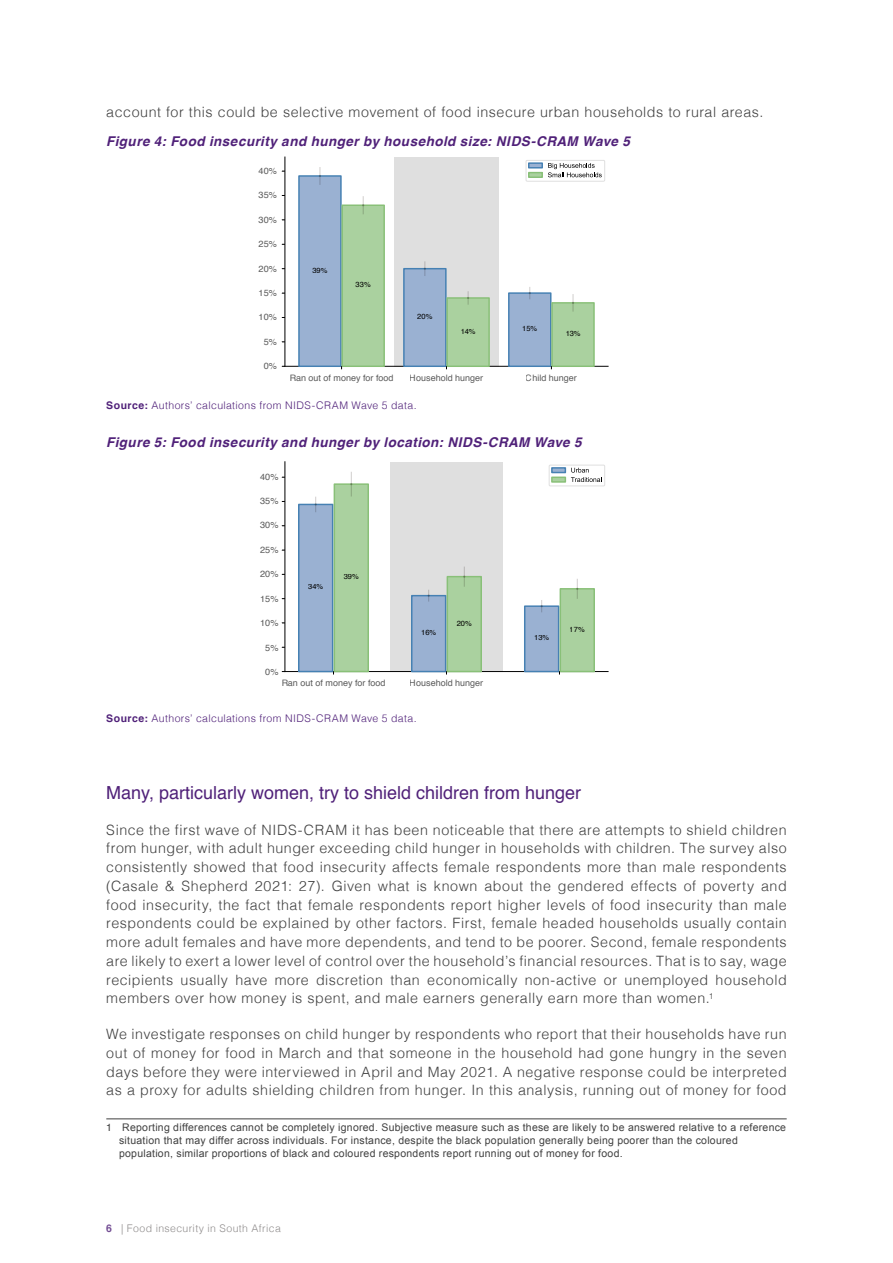
<style>
.page{position:relative;width:893px;height:1263px;background:#fff}
.page>*{position:absolute;margin:0;border:0;box-sizing:border-box;transform-origin:0 0}
.t1{font:18px "Helvetica";color:#502179}
.t2{font:300 14.25px/18.8px "Helvetica";letter-spacing:.04em;color:#404040;text-align:justify}
.t3{font:italic 700 13.5px "Helvetica";letter-spacing:.035em;color:#502179}
.t4{font:10.5px/12.6px "Arial";letter-spacing:.025em;color:#404040}
.t5{font:300 10.5px "Helvetica";letter-spacing:.035em;color:#502179}
.t6{font:300 10.5px "Helvetica";letter-spacing:.04em;color:#908d8d}
.t7{font:9px "Helvetica";color:#5a5a5a}
.t8{font:8.85px "Helvetica";color:#5a5a5a}
.t9{font:7.5px "Helvetica";color:#000}
.t10{font:7.35px "Helvetica";color:#000}
.s1{font-weight:700}
.s2{font-family:"Helvetica"}
.s3{font-weight:700;color:#744e94}
</style>
<div class="page">
<div style="left:394px;top:157px;width:105px;height:209px;background:#dfdfdf"></div>
<hr style="left:285px;top:366px;width:323px;height:1px;background:#000">
<div style="left:299px;top:176px;width:42px;height:190px;background:#9ab1d2"></div>
<div style="left:298px;top:175px;width:44px;height:192px;border:1px solid #4681b3"></div>
<div style="left:404px;top:269px;width:42px;height:97px;background:#9ab1d2"></div>
<div style="left:403px;top:268px;width:44px;height:99px;border:1px solid #4681b3"></div>
<div style="left:509px;top:293px;width:42px;height:73px;background:#9ab1d2"></div>
<div style="left:508px;top:292px;width:43px;height:75px;border:1px solid #4681b3"></div>
<div style="left:342px;top:205px;width:42px;height:161px;background:#aad19f"></div>
<div style="left:341px;top:204px;width:44px;height:163px;border:1px solid #89c078"></div>
<div style="left:447px;top:298px;width:42px;height:68px;background:#aad19f"></div>
<div style="left:446px;top:297px;width:44px;height:70px;border:1px solid #89c078"></div>
<div style="left:552px;top:303px;width:42px;height:63px;background:#aad19f"></div>
<div style="left:551px;top:302px;width:44px;height:65px;border:1px solid #89c078"></div>
<svg style="left:319px;top:167px;width:2px;height:18px"></svg>
<svg style="left:424px;top:261px;width:2px;height:15px"></svg>
<svg style="left:529px;top:287px;width:2px;height:12px"></svg>
<svg style="left:362px;top:196px;width:2px;height:18px"></svg>
<svg style="left:467px;top:291px;width:2px;height:14px"></svg>
<svg style="left:572px;top:294px;width:2px;height:18px"></svg>
<hr style="left:285px;top:157px;width:1px;height:209px;background:#000">
<div style="left:526px;top:160px;width:79px;height:22px;border:1px solid #dfdfdf"></div>
<div style="left:529px;top:163px;width:13px;height:5px;background:#9ab1d2"></div>
<div style="left:528px;top:162px;width:15px;height:7px;border:1px solid #4681b3"></div>
<hr style="left:529px;top:173px;width:13px;height:4px;background:#aad19f">
<div style="left:528px;top:172px;width:15px;height:6px;border:1px solid #89c078"></div>
<svg style="left:548px;top:163px;width:54px;height:14px"></svg>
<div style="left:390px;top:462px;width:113px;height:209px;background:#dfdfdf"></div>
<hr style="left:285px;top:671px;width:323px;height:1px;background:#000">
<div style="left:299px;top:504px;width:34px;height:167px;background:#9ab1d2"></div>
<div style="left:298px;top:504px;width:35px;height:168px;border:1px solid #4681b3"></div>
<div style="left:412px;top:596px;width:34px;height:75px;background:#9ab1d2"></div>
<div style="left:411px;top:595px;width:35px;height:77px;border:1px solid #4681b3"></div>
<div style="left:525px;top:606px;width:34px;height:65px;background:#9ab1d2"></div>
<div style="left:524px;top:605px;width:35px;height:67px;border:1px solid #4681b3"></div>
<div style="left:334px;top:484px;width:34px;height:187px;background:#aad19f"></div>
<div style="left:334px;top:483px;width:35px;height:189px;border:1px solid #89c078"></div>
<div style="left:447px;top:577px;width:34px;height:94px;background:#aad19f"></div>
<div style="left:447px;top:576px;width:35px;height:96px;border:1px solid #89c078"></div>
<div style="left:560px;top:589px;width:34px;height:82px;background:#aad19f"></div>
<div style="left:560px;top:588px;width:35px;height:84px;border:1px solid #89c078"></div>
<svg style="left:315px;top:497px;width:2px;height:15px"></svg>
<svg style="left:428px;top:590px;width:2px;height:12px"></svg>
<svg style="left:541px;top:600px;width:2px;height:12px"></svg>
<svg style="left:350px;top:472px;width:2px;height:24px"></svg>
<svg style="left:463px;top:567px;width:2px;height:20px"></svg>
<svg style="left:576px;top:579px;width:2px;height:20px"></svg>
<hr style="left:285px;top:462px;width:1px;height:209px;background:#000">
<div style="left:549px;top:465px;width:56px;height:21px;border:1px solid #dfdfdf"></div>
<hr style="left:552px;top:468px;width:13px;height:4px;background:#9ab1d2">
<div style="left:551px;top:467px;width:15px;height:6px;border:1px solid #4681b3"></div>
<div style="left:552px;top:477px;width:13px;height:5px;background:#aad19f"></div>
<div style="left:551px;top:476px;width:15px;height:7px;border:1px solid #89c078"></div>
<svg style="left:571px;top:468px;width:31px;height:14px"></svg>
<hr style="left:106px;top:1118px;width:681px;height:1px;background:#404040">
<p class="t2" style="left:106px;top:101px;width:659px">account for this could be selective movement of food insecure urban households to rural areas.</p>
<p class="t3" style="left:106px;top:130px;width:525px">Figure 4: Food insecurity and hunger by household size: NIDS-CRAM Wave 5</p>
<p class="t7" style="left:259px;top:164px;width:20px">40%</p>
<p class="t7" style="left:259px;top:188px;width:20px">35%</p>
<p class="t7" style="left:259px;top:213px;width:20px">30%</p>
<p class="t7" style="left:259px;top:237px;width:20px">25%</p>
<p class="t7" style="left:259px;top:262px;width:20px">20%</p>
<p class="t7" style="left:259px;top:286px;width:20px">15%</p>
<p class="t7" style="left:259px;top:310px;width:20px">10%</p>
<p class="t10" style="left:312px;top:264px;width:17px">39%</p>
<p class="t10" style="left:356px;top:279px;width:17px">33%</p>
<p class="t10" style="left:417px;top:311px;width:17px">20%</p>
<p class="t7" style="left:264px;top:335px;width:15px">5%</p>
<p class="t7" style="left:264px;top:359px;width:15px">0%</p>
<p class="t10" style="left:461px;top:325px;width:17px">14%</p>
<p class="t10" style="left:522px;top:323px;width:17px">15%</p>
<p class="t10" style="left:565px;top:328px;width:17px">13%</p>
<p class="t8" style="left:290px;top:371px;width:106px">Ran out of money for food</p>
<p class="t8" style="left:410px;top:371px;width:75px">Household hunger</p>
<p class="t8" style="left:526px;top:371px;width:53px">Child hunger</p>
<p class="t5" style="left:106px;top:396px;width:312px"><span class="s1">Source:</span> Authors’ calculations from NIDS-CRAM Wave 5 data.</p>
<p class="t3" style="left:106px;top:431px;width:477px">Figure 5: Food insecurity and hunger by location: NIDS-CRAM Wave 5</p>
<p class="t7" style="left:260px;top:469px;width:20px">40%</p>
<p class="t7" style="left:260px;top:494px;width:20px">35%</p>
<p class="t7" style="left:260px;top:518px;width:20px">30%</p>
<p class="t7" style="left:260px;top:543px;width:20px">25%</p>
<p class="t7" style="left:260px;top:567px;width:20px">20%</p>
<p class="t7" style="left:260px;top:592px;width:20px">15%</p>
<p class="t7" style="left:260px;top:616px;width:20px">10%</p>
<p class="t9" style="left:344px;top:571px;width:17px">39%</p>
<p class="t9" style="left:308px;top:581px;width:17px">34%</p>
<p class="t9" style="left:457px;top:617px;width:17px">20%</p>
<p class="t9" style="left:570px;top:623px;width:17px">17%</p>
<p class="t9" style="left:421px;top:627px;width:17px">16%</p>
<p class="t9" style="left:534px;top:632px;width:17px">13%</p>
<p class="t7" style="left:265px;top:641px;width:15px">5%</p>
<p class="t7" style="left:265px;top:665px;width:15px">0%</p>
<p class="t8" style="left:281px;top:676px;width:106px">Ran out of money for food</p>
<p class="t8" style="left:410px;top:676px;width:75px">Household hunger</p>
<p class="t5" style="left:106px;top:709px;width:312px"><span class="s1">Source:</span> Authors’ calculations from NIDS-CRAM Wave 5 data.</p>
<p class="t1" style="left:106px;top:778px;width:476px">Many, particularly women, try to shield children from hunger</p>
<p class="t2" style="left:106px;top:819px;width:682px">Since the first wave of NIDS-CRAM it has been noticeable that there are attempts to shield children from hunger, with adult hunger exceeding child hunger in households with children. The survey also consistently showed that food insecurity affects female respondents more than male respondents (Casale &amp; Shepherd 2021: 27). Given what is known about the gendered effects of poverty and food insecurity, the fact that female respondents report higher levels of food insecurity than male respondents could be explained by other factors. First, female headed households usually contain more adult females and have more dependents, and tend to be poorer. Second, female respondents are likely to exert a lower level of control over the household’s financial resources. That is to say, wage recipients usually have more discretion than economically non-active or unemployed household members over how money is spent, and male earners generally earn more than women.<sup>1</sup></p>
<p class="t2" style="left:106px;top:1023px;width:682px">We investigate responses on child hunger by respondents who report that their households have run out of money for food in March and that someone in the household had gone hungry in the seven days before they were interviewed in April and May 2021. A negative response could be interpreted as a proxy for adults shielding children from hunger. In this analysis, running out of money for food</p>
<p class="t4" style="left:119px;top:1121px;width:669px;text-indent:-13px"><span class="s2">1</span> Reporting differences cannot be completely ignored. Subjective measure such as these are likely to be answered relative to a reference situation that may differ across individuals. For instance, despite the black population generally being poorer than the coloured population, similar proportions of black and coloured respondents report running out of money for food.</p>
<p class="t6" style="left:106px;top:1219px;width:176px"><span class="s3">6</span> | Food insecurity in South Africa</p>
</div>
